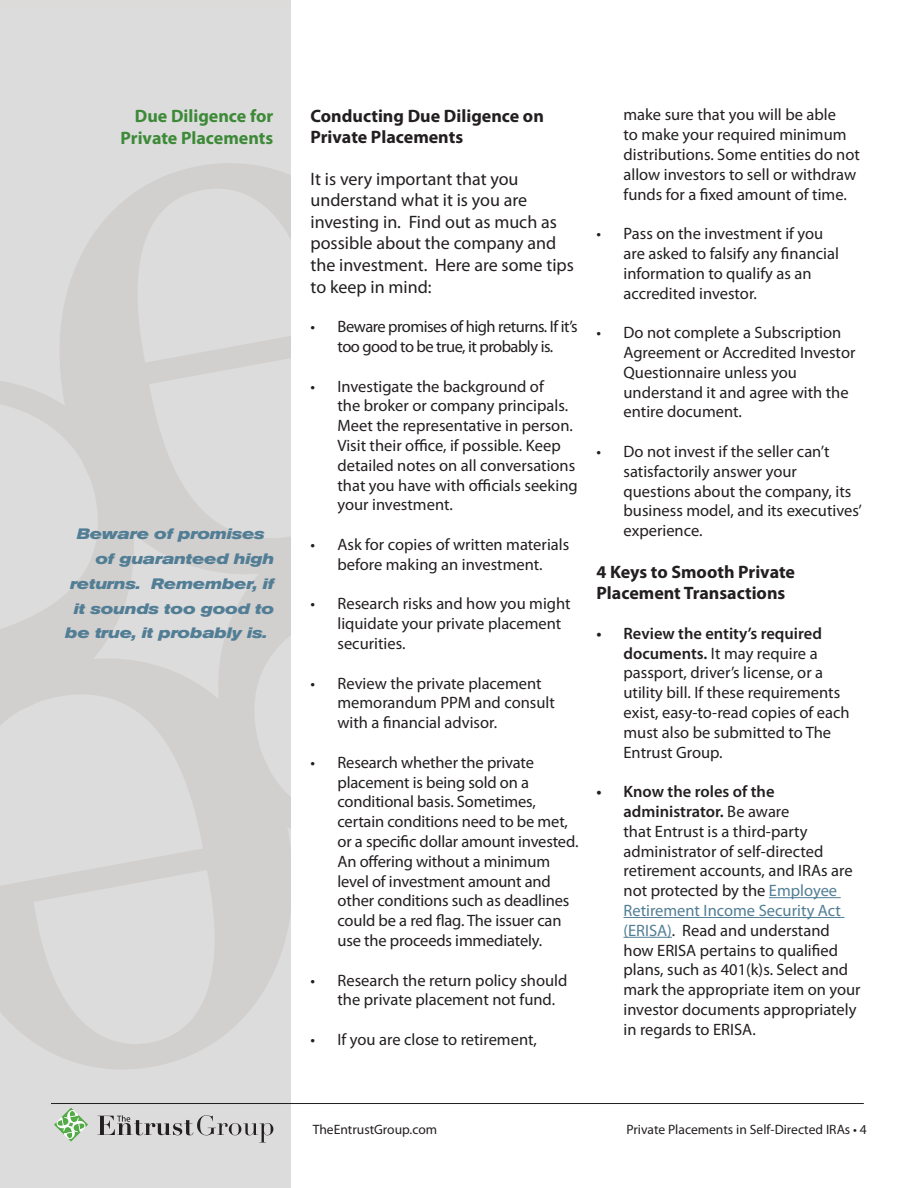
<style>
.page{position:relative;width:918px;height:1188px;background:#fff}
.page>*{position:absolute;margin:0;border:0;box-sizing:border-box;transform-origin:0 0}
.t1{font:18px/21.6px "Myriad Pro";color:#231f20}
.t2{font:700 18px/21.6px "Myriad Pro";color:#231f20}
.t3{font:700 18px/22.5px "Myriad Pro";color:#3c8a37;text-align:right}
.t4{font:16.5px/19.8px "Myriad Pro";color:#231f20}
.t5{font:16.5px/19.8px "Myriad Pro";letter-spacing:-.03em;color:#231f20;text-align:center}
.t6{font:italic 700 expanded 15px "Akzidenz Grotesk BE";letter-spacing:-.02em;color:#527e95}
.t7{font:13.65px "Myriad Pro";color:#231f20}
.s1{font-weight:600}
.s2{color:#527e95}
</style>
<div class="page">
<hr style="left:769px;top:897px;width:72px;height:1px;background:#527e95">
<hr style="left:624px;top:917px;width:220px;height:1px;background:#527e95">
<hr style="left:624px;top:937px;width:48px;height:1px;background:#527e95">
<svg style="left:54px;top:1108px;width:34px;height:34px"></svg>
<svg style="left:98px;top:1115px;width:175px;height:28px;background:#bdbcbc"></svg>
<hr style="left:51px;top:1103px;width:813px;height:1px;background:#231f20">
<p class="t3" style="left:121px;top:104px;width:154px">Due Diligence for<br>Private Placements</p>
<p class="t6" style="left:77px;top:525px;width:190px">Beware of promises</p>
<p class="t6" style="left:95px;top:550px;width:180px">of guaranteed high</p>
<p class="t6" style="left:70px;top:575px;width:206px">returns. Remember, if</p>
<p class="t6" style="left:74px;top:599px;width:202px">it sounds too good to</p>
<p class="t6" style="left:65px;top:624px;width:204px">be true, it probably is.</p>
<p class="t2" style="left:310px;top:104px;width:235px">Conducting Due Diligence on<br>Private Placements</p>
<p class="t1" style="left:310px;top:167px;width:265px">It is very important that you understand what it is you are investing in. Find out as much as possible about the company and the investment. Here are some tips to keep in mind:</p>
<p class="t5" style="left:310px;top:316px;width:269px">• Beware promises of high returns. If it’s too good to be true, it probably is.</p>
<p class="t4" style="left:337px;top:376px;width:242px;text-indent:-27px">• Investigate the background of<br>the broker or company principals.<br>Meet the representative in person.<br>Visit their office, if possible. Keep detailed notes on all conversations that you have with officials seeking your investment.</p>
<p class="t4" style="left:310px;top:534px;width:260px;text-align:center">• Ask for copies of written materials before making an investment.</p>
<p class="t4" style="left:337px;top:594px;width:235px;text-indent:-27px">• Research risks and how you might liquidate your private placement securities.</p>
<p class="t4" style="left:337px;top:673px;width:219px;text-indent:-27px">• Review the private placement memorandum PPM and consult with a financial advisor.</p>
<p class="t4" style="left:337px;top:752px;width:242px;text-indent:-27px">• Research whether the private placement is being sold on a conditional basis. Sometimes, certain conditions need to be met, or a specific dollar amount invested.<br>An offering without a minimum level of investment amount and other conditions such as deadlines could be a red flag. The issuer can use the proceeds immediately.</p>
<p class="t4" style="left:337px;top:970px;width:231px;text-indent:-27px">• Research the return policy should the private placement not fund.</p>
<p class="t4" style="left:310px;top:1029px;width:228px">• If you are close to retirement,</p>
<p class="t4" style="left:624px;top:105px;width:238px">make sure that you will be able<br>to make your required minimum distributions. Some entities do not allow investors to sell or withdraw funds for a fixed amount of time.</p>
<p class="t4" style="left:624px;top:223px;width:217px;text-indent:-27px">• Pass on the investment if you are asked to falsify any financial information to qualify as an accredited investor.</p>
<p class="t4" style="left:624px;top:322px;width:233px;text-indent:-27px">• Do not complete a Subscription<br>Agreement or Accredited Investor<br>Questionnaire unless you understand it and agree with the entire document.</p>
<p class="t4" style="left:624px;top:441px;width:240px;text-indent:-27px">• Do not invest if the seller can’t satisfactorily answer your questions about the company, its business model, and its executives’ experience.</p>
<p class="t2" style="left:597px;top:560px;width:200px">4 Keys to Smooth Private<br>Placement Transactions</p>
<p class="t4" style="left:624px;top:623px;width:228px;text-indent:-27px"><span class="s1">• Review the entity’s required documents.</span> It may require a passport, driver’s license, or a utility bill. If these requirements exist, easy-to-read copies of each must also be submitted to The<br>Entrust Group.</p>
<p class="t4" style="left:624px;top:781px;width:239px;text-indent:-27px"><span class="s1">• Know the roles of the administrator.</span> Be aware<br>that Entrust is a third-party administrator of self-directed retirement accounts, and IRAs are not protected by the <span class="s2">Employee<br>Retirement Income Security Act (ERISA)</span>. Read and understand how ERISA pertains to qualified plans, such as 401(k)s. Select and mark the appropriate item on your investor documents appropriately in regards to ERISA.</p>
<p class="t7" style="left:313px;top:1121px;width:126px">TheEntrustGroup.com</p>
<p class="t7" style="left:626px;top:1121px;width:242px">Private Placements in Self-Directed IRAs • 4</p>
</div>
